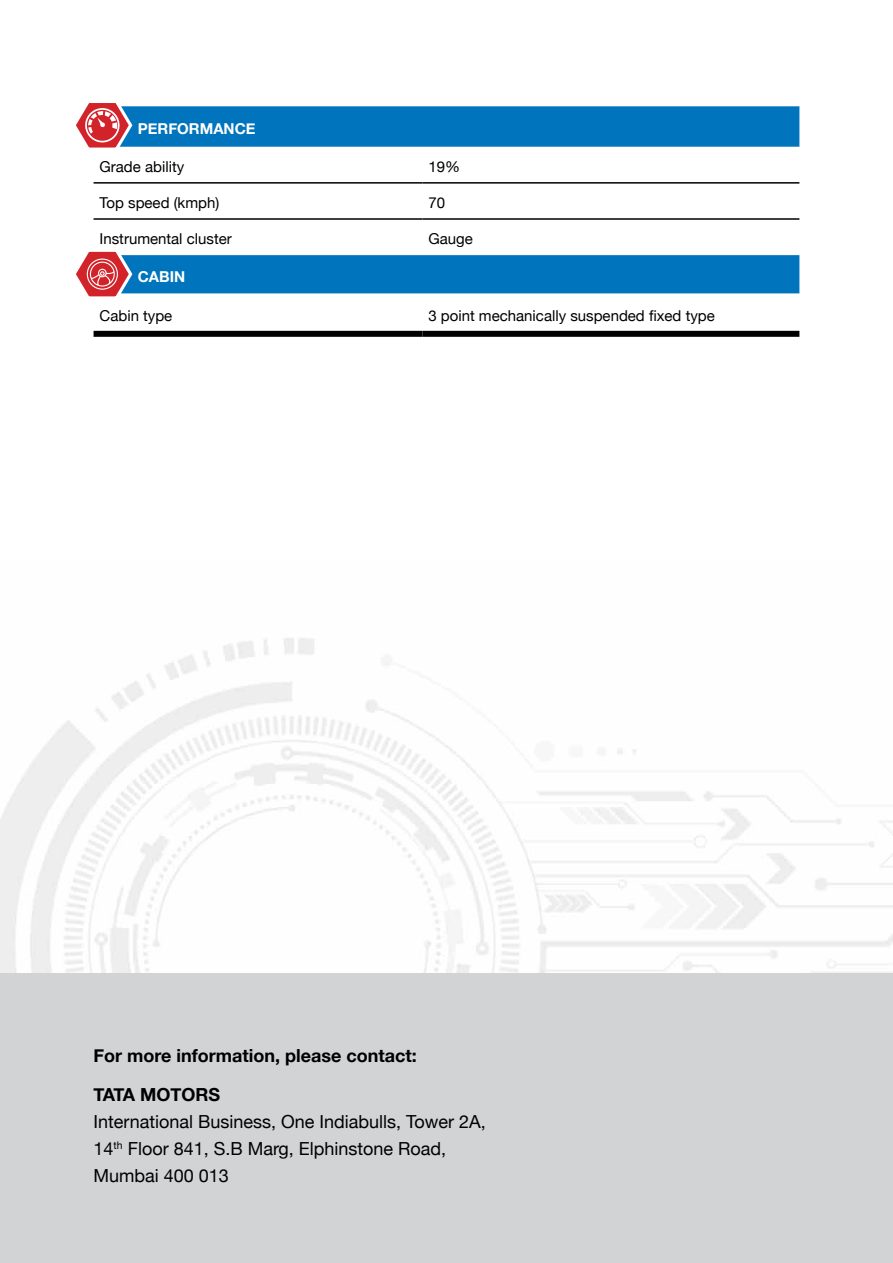
<style>
.page{position:relative;width:893px;height:1263px;background:#fff}
.page>*{position:absolute;margin:0;border:0;box-sizing:border-box;transform-origin:0 0}
.t1{font:18px/27px "Helvetica Neue";color:#000}
.t2{font:700 18px/38.2px "Helvetica Neue";color:#000}
.t3{font:15px "Helvetica Neue";color:#000}
.t4{font:700 15px "Helvetica Neue";color:#fff}
</style>
<div class="page">
<svg style="left:134px;top:106px;width:665px;height:187px"></svg>
<div style="left:94px;top:331px;width:328px;height:6px;background:#000"></div>
<div style="left:422px;top:331px;width:377px;height:6px;background:#000"></div>
<hr style="left:94px;top:182px;width:328px;height:2px;background:#000">
<hr style="left:422px;top:182px;width:377px;height:2px;background:#000">
<hr style="left:94px;top:218px;width:328px;height:2px;background:#000">
<hr style="left:422px;top:218px;width:377px;height:2px;background:#000">
<div style="left:0;top:974px;width:893px;height:289px;background:#d1d3d4"></div>
<svg style="left:76px;top:103px;width:58px;height:45px"></svg>
<svg style="left:76px;top:251px;width:58px;height:46px"></svg>
<p class="t4" style="left:138px;top:117px;width:119px">PERFORMANCE</p>
<p class="t3" style="left:100px;top:156px;width:86px">Grade ability</p>
<p class="t3" style="left:428px;top:156px;width:33px">19%</p>
<p class="t3" style="left:100px;top:192px;width:121px">Top speed (kmph)</p>
<p class="t3" style="left:428px;top:192px;width:18px">70</p>
<p class="t3" style="left:100px;top:228px;width:134px">Instrumental cluster</p>
<p class="t3" style="left:428px;top:228px;width:46px">Gauge</p>
<p class="t4" style="left:138px;top:264px;width:49px">CABIN</p>
<p class="t3" style="left:100px;top:305px;width:74px">Cabin type</p>
<p class="t3" style="left:428px;top:305px;width:288px">3 point mechanically suspended fixed type</p>
<p class="t2" style="left:94px;top:1037px;width:325px">For more information, please contact:<br>TATA MOTORS</p>
<p class="t1" style="left:94px;top:1109px;width:394px">International Business, One Indiabulls, Tower 2A,<br>14<sup>th</sup> Floor 841, S.B Marg, Elphinstone Road,<br>Mumbai 400 013</p>
</div>
